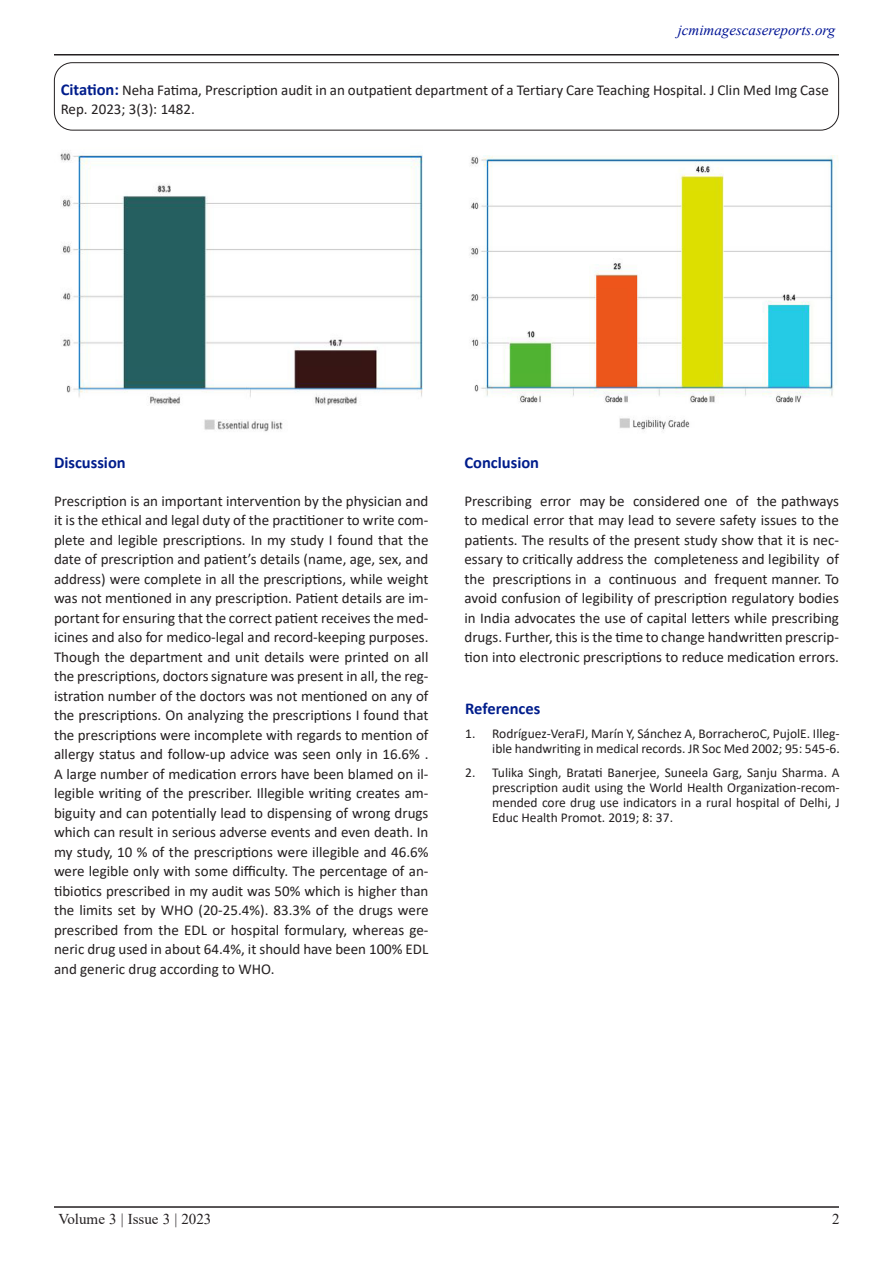
<style>
.page{position:relative;width:893px;height:1263px;background:#fff}
.page>*{position:absolute;margin:0;border:0;box-sizing:border-box;transform-origin:0 0}
.side_heading_new{font:700 16.5px "Calibri";color:#001d8c}
.Paragraph_Style_1{font:15px/19.5px "Calibri";color:#231f20;text-align:justify}
.t1{font:italic 15px "Times New Roman";color:#001495}
.t2{font:15px "Times New Roman";color:#231f20}
.t3{font:13.5px/15px "Calibri";color:#231f20;text-align:right}
.s1{font-weight:700;font-size:16.5px;color:#001d8c}
</style>
<div class="page">
<hr style="left:54px;top:54px;width:785px;height:2px;background:#231f20">
<hr style="left:54px;top:1206px;width:785px;height:2px;background:#231f20">
<div style="left:54px;top:62px;width:785px;height:68px;border:1px solid #231f20;border-radius:18px"></div>
<img style="left:60px;top:152px;width:363px;height:280px">
<img style="left:469px;top:155px;width:369px;height:275px">
<p class="t1" style="left:678px;top:20px;width:159px">jcmimagescasereports.org</p>
<p class="Paragraph_Style_1" style="left:61px;top:80px;width:770px"><span class="s1">Citation:</span> Neha Fatima, Prescription audit in an outpatient department of a Tertiary Care Teaching Hospital. J Clin Med Img Case<br>Rep. 2023; 3(3): 1482.</p>
<p class="side_heading_new" style="left:54px;top:451px;width:73px">Discussion</p>
<p class="Paragraph_Style_1" style="left:54px;top:491px;width:376px">Prescription is an important intervention by the physician and it is the ethical and legal duty of the practitioner to write com&shy;plete and legible prescriptions. In my study I found that the date of prescription and patient’s details (name, age, sex, and address) were complete in all the prescriptions, while weight was not mentioned in any prescription. Patient details are im&shy;portant for ensuring that the correct patient receives the med&shy;icines and also for medico-legal and record-keeping purposes.<br>Though the department and unit details were printed on all the prescriptions, doctors signature was present in all, the reg&shy;istration number of the doctors was not mentioned on any of the prescriptions. On analyzing the prescriptions I found that the prescriptions were incomplete with regards to mention of allergy status and follow-up advice was seen only in 16.6% .<br>A large number of medication errors have been blamed on il&shy;legible writing of the prescriber. Illegible writing creates am&shy;biguity and can potentially lead to dispensing of wrong drugs which can result in serious adverse events and even death. In my study, 10 % of the prescriptions were illegible and 46.6% were legible only with some difficulty. The percentage of an&shy;tibiotics prescribed in my audit was 50% which is higher than the limits set by WHO (20-25.4%). 83.3% of the drugs were prescribed from the EDL or hospital formulary, whereas ge&shy;neric drug used in about 64.4%, it should have been 100% EDL and generic drug according to WHO.</p>
<p class="side_heading_new" style="left:464px;top:451px;width:76px">Conclusion</p>
<p class="Paragraph_Style_1" style="left:464px;top:491px;width:376px">Prescribing error may be considered one of the pathways to medical error that may lead to severe safety issues to the patients. The results of the present study show that it is nec&shy;essary to critically address the completeness and legibility of the prescriptions in a continuous and frequent manner. To avoid confusion of legibility of prescription regulatory bodies in India advocates the use of capital letters while prescribing drugs. Further, this is the time to change handwritten prescrip&shy;tion into electronic prescriptions to reduce medication errors.</p>
<p class="side_heading_new" style="left:465px;top:697px;width:77px">References</p>
<p class="t3" style="left:465px;top:726px;width:376px">1. Rodríguez‑VeraFJ, Marín Y, Sánchez A, BorracheroC, PujolE. Illeg&shy;ible handwriting in medical records. JR Soc Med 2002; 95: 545‑6.</p>
<p class="t3" style="left:492px;top:765px;width:349px;text-align:justify;text-indent:-27px">2. Tulika Singh, Bratati Banerjee, Suneela Garg, Sanju Sharma. A prescription audit using the World Health Organization-recom&shy;mended core drug use indicators in a rural hospital of Delhi, J Educ Health Promot. 2019; 8: 37.</p>
<p class="t2" style="left:59px;top:1208px;width:154px">Volume 3 | Issue 3 | 2023</p>
<p class="t2" style="left:832px;top:1208px;width:9px">2</p>
</div>
